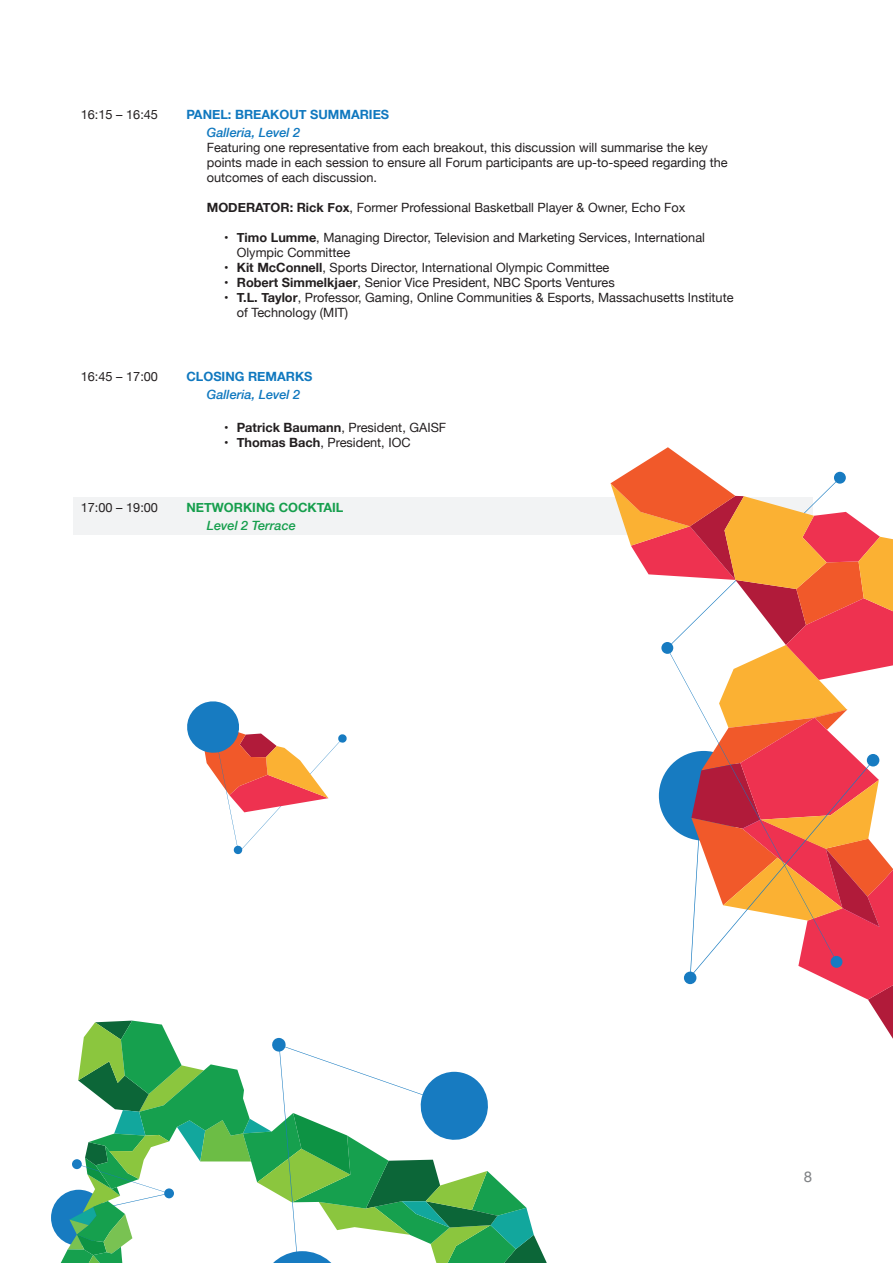
<style>
.page{position:relative;width:893px;height:1263px;background:#fff}
.page>*{position:absolute;margin:0;border:0;box-sizing:border-box;transform-origin:0 0}
.Text_de_base__drapea{font:15px "Helvetica Neue";color:#808285}
.Tex_de_basse_alignié{font:12.75px/15px "Helvetica Neue";color:#231f20}
.Text_de_base__date{font:700 12.75px "Helvetica Neue";color:#1078bf}
.Text_de_base__date-2{font:12.75px "Helvetica Neue";color:#231f20}
.Petit_titre_de_base{font:italic 500 12.75px "Helvetica Neue";color:#1078bf}
.Text_de_base__date-3{font:700 12.75px "Helvetica Neue";color:#169e4d}
.Petit_titre_de_base-2{font:italic 500 12.75px "Helvetica Neue";color:#169e4d}
.s1{font-weight:700}
</style>
<div class="page">
<div style="left:73px;top:497px;width:739px;height:38px;background:#f2f3f4"></div>
<svg style="left:187px;top:701px;width:160px;height:154px"></svg>
<svg style="left:610px;top:447px;width:283px;height:592px"></svg>
<svg style="left:51px;top:1020px;width:496px;height:243px"></svg>
<svg style="left:260px;top:1038px;width:232px;height:225px"></svg>
<p class="Text_de_base__date-2" style="left:81px;top:105px;width:79px">16:15 – 16:45</p>
<p class="Text_de_base__date" style="left:186px;top:104px;width:204px">PANEL: BREAKOUT SUMMARIES</p>
<p class="Petit_titre_de_base" style="left:207px;top:121px;width:95px">Galleria, Level 2</p>
<p class="Tex_de_basse_alignié" style="left:207px;top:140px;width:522px">Featuring one representative from each breakout, this discussion will summarise the key points made in each session to ensure all Forum participants are up-to-speed regarding the outcomes of each discussion.</p>
<p class="Tex_de_basse_alignié" style="left:207px;top:200px;width:480px"><span class="s1">MODERATOR: Rick Fox</span>, Former Professional Basketball Player &amp; Owner, Echo Fox</p>
<p class="Tex_de_basse_alignié" style="left:237px;top:230px;width:470px;text-indent:-13px"><span class="s1">• Timo Lumme</span>, Managing Director, Television and Marketing Services, International<br>Olympic Committee</p>
<p class="Tex_de_basse_alignié" style="left:224px;top:260px;width:387px"><span class="s1">• Kit McConnell</span>, Sports Director, International Olympic Committee</p>
<p class="Tex_de_basse_alignié" style="left:224px;top:275px;width:392px"><span class="s1">• Robert Simmelkjaer</span>, Senior Vice President, NBC Sports Ventures</p>
<p class="Tex_de_basse_alignié" style="left:237px;top:290px;width:498px;text-indent:-13px"><span class="s1">• T.L. Taylor</span>, Professor, Gaming, Online Communities &amp; Esports, Massachusetts Institute of Technology (MIT)</p>
<p class="Text_de_base__date-2" style="left:81px;top:367px;width:79px">16:45 – 17:00</p>
<p class="Text_de_base__date" style="left:186px;top:367px;width:128px">CLOSING REMARKS</p>
<p class="Petit_titre_de_base" style="left:207px;top:384px;width:95px">Galleria, Level 2</p>
<p class="Tex_de_basse_alignié" style="left:224px;top:421px;width:224px"><span class="s1">• Patrick Baumann</span>, President, GAISF</p>
<p class="Tex_de_basse_alignié" style="left:224px;top:436px;width:188px"><span class="s1">• Thomas Bach</span>, President, IOC</p>
<p class="Text_de_base__date-2" style="left:81px;top:498px;width:79px">17:00 – 19:00</p>
<p class="Text_de_base__date-3" style="left:186px;top:497px;width:158px">NETWORKING COCKTAIL</p>
<p class="Petit_titre_de_base-2" style="left:207px;top:514px;width:91px">Level 2 Terrace</p>
<p class="Text_de_base__drapea" style="left:804px;top:1166px;width:10px">8</p>
</div>
